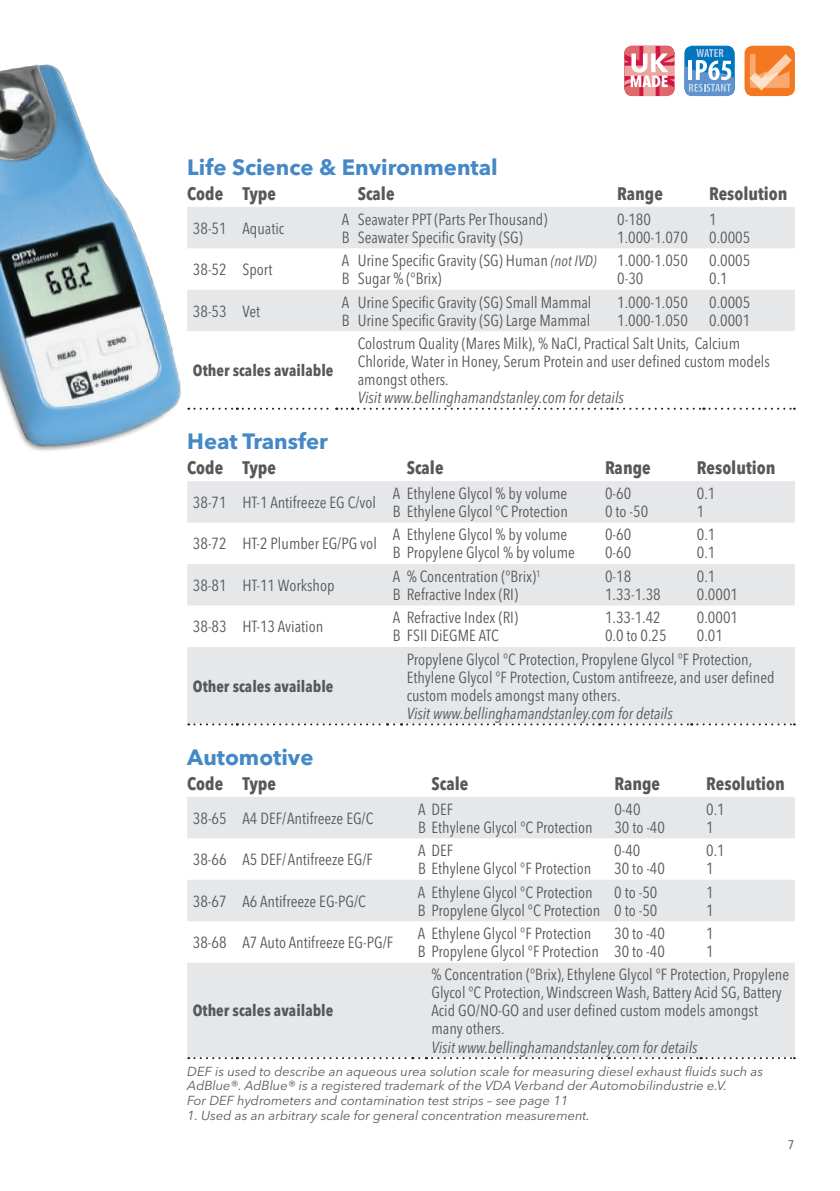
<style>
.page{position:relative;width:840px;height:1191px;background:#fff}
.page>*{position:absolute;margin:0;border:0;box-sizing:border-box;transform-origin:0 0}
.t1{font:700 22px "Avenir Next LT Pro";color:#4588c7}
.t2{font:700 condensed 18px "Avenir Next LT Pro";color:#57585a}
.t3{font:condensed 16px/18px "Avenir Next LT Pro";color:#57585a}
.t4{font:italic condensed 16px "Avenir Next LT Pro";color:#57585a}
.t5{font:700 condensed 16px "Avenir Next LT Pro";color:#57585a}
.t6{font:italic 13px/14px "Avenir Next LT Pro";color:#57585a}
.s1{font-style:italic;font-size:15px}
</style>
<div class="page">
<svg style="left:200px;top:207px;width:594px;height:124px;fill:#e6e7e9"></svg>
<svg style="left:200px;top:408px;width:594px;height:2px"></svg>
<svg style="left:187px;top:481px;width:607px;height:243px;fill:#e6e7e9"></svg>
<svg style="left:188px;top:723px;width:606px;height:2px"></svg>
<svg style="left:187px;top:797px;width:607px;height:261px;fill:#e6e7e9"></svg>
<hr style="left:425px;top:1057px;width:183px;height:2px;background:#fff">
<svg style="left:188px;top:1057px;width:238px;height:2px"></svg>
<svg style="left:432px;top:1057px;width:362px;height:2px"></svg>
<svg style="left:624px;top:46px;width:50px;height:50px"></svg>
<div style="left:684px;top:46px;width:50px;height:50px;background:#0076be;border-radius:8px"></div>
<svg style="left:684px;top:49px;width:50px;height:47px"></svg>
<div style="left:744px;top:46px;width:50px;height:50px;background:#f47721;border-radius:8px"></div>
<svg style="left:749px;top:54px;width:42px;height:37px"></svg>
<img style="left:0;top:64px;width:200px;height:387px">
<h1 class="t1" style="left:187px;top:154px;width:312px">Life Science &amp; Environmental</h1>
<p class="t2" style="left:187px;top:182px;width:90px">Code Type</p>
<p class="t2" style="left:357px;top:182px;width:38px">Scale</p>
<p class="t2" style="left:617px;top:182px;width:47px">Range</p>
<p class="t2" style="left:708px;top:182px;width:80px">Resolution</p>
<p class="t3" style="left:193px;top:219px;width:93px">38-51 Aquatic</p>
<p class="t3" style="left:342px;top:210px;width:9px">A<br>B</p>
<p class="t3" style="left:357px;top:210px;width:191px">Seawater PPT (Parts Per Thousand)<br>Seawater Specific Gravity (SG)</p>
<p class="t3" style="left:617px;top:210px;width:72px">0-180<br>1.000-1.070</p>
<p class="t3" style="left:708px;top:210px;width:43px">1<br>0.0005</p>
<p class="t3" style="left:193px;top:260px;width:81px">38-52 Sport</p>
<p class="t3" style="left:342px;top:251px;width:9px">A<br>B</p>
<p class="t3" style="left:357px;top:251px;width:240px">Urine Specific Gravity (SG) Human <span class="s1">(not IVD)<br></span>Sugar % (°Brix)</p>
<p class="t3" style="left:617px;top:251px;width:72px">1.000-1.050<br>0-30</p>
<p class="t3" style="left:708px;top:251px;width:43px">0.0005<br>0.1</p>
<p class="t3" style="left:193px;top:302px;width:69px">38-53 Vet</p>
<p class="t3" style="left:342px;top:293px;width:9px">A<br>B</p>
<p class="t3" style="left:357px;top:293px;width:235px">Urine Specific Gravity (SG) Small Mammal<br>Urine Specific Gravity (SG) Large Mammal</p>
<p class="t3" style="left:617px;top:293px;width:72px">1.000-1.050<br>1.000-1.050</p>
<p class="t3" style="left:708px;top:293px;width:43px">0.0005<br>0.0001</p>
<p class="t5" style="left:193px;top:360px;width:142px">Other scales available</p>
<p class="t3" style="left:357px;top:334px;width:413px">Colostrum Quality (Mares Milk), % NaCl, Practical Salt Units, Calcium<br>Chloride, Water in Honey, Serum Protein and user defined custom models amongst others.</p>
<p class="t4" style="left:357px;top:388px;width:267px">Visit www.bellinghamandstanley.com for details</p>
<h1 class="t1" style="left:187px;top:428px;width:142px">Heat Transfer</h1>
<p class="t2" style="left:187px;top:456px;width:90px">Code Type</p>
<p class="t2" style="left:406px;top:456px;width:38px">Scale</p>
<p class="t2" style="left:604px;top:456px;width:47px">Range</p>
<p class="t2" style="left:696px;top:456px;width:80px">Resolution</p>
<p class="t3" style="left:193px;top:493px;width:184px">38-71 HT-1 Antifreeze EG C/vol</p>
<p class="t3" style="left:392px;top:484px;width:176px">A Ethylene Glycol % by volume<br>B Ethylene Glycol °C Protection</p>
<p class="t3" style="left:604px;top:484px;width:45px">0-60<br>0 to -50</p>
<p class="t3" style="left:696px;top:484px;width:20px">0.1<br>1</p>
<p class="t3" style="left:193px;top:535px;width:185px">38-72 HT-2 Plumber EG/PG vol</p>
<p class="t3" style="left:392px;top:526px;width:183px">A Ethylene Glycol % by volume<br>B Propylene Glycol % by volume</p>
<p class="t3" style="left:604px;top:526px;width:28px">0-60<br>0-60</p>
<p class="t3" style="left:696px;top:526px;width:20px">0.1<br>0.1</p>
<p class="t3" style="left:193px;top:576px;width:143px">38-81 HT-11 Workshop</p>
<p class="t3" style="left:392px;top:567px;width:149px">A % Concentration (°Brix)<sup>1<br></sup>B Refractive Index (RI)</p>
<p class="t3" style="left:604px;top:567px;width:57px">0-18<br>1.33-1.38</p>
<p class="t3" style="left:696px;top:567px;width:43px">0.1<br>0.0001</p>
<p class="t3" style="left:193px;top:617px;width:132px">38-83 HT-13 Aviation</p>
<p class="t3" style="left:392px;top:608px;width:127px">A Refractive Index (RI)<br>B FSII DiEGME ATC</p>
<p class="t3" style="left:604px;top:608px;width:63px">1.33-1.42<br>0.0 to 0.25</p>
<p class="t3" style="left:696px;top:608px;width:43px">0.0001<br>0.01</p>
<p class="t5" style="left:193px;top:676px;width:142px">Other scales available</p>
<p class="t3" style="left:406px;top:650px;width:369px">Propylene Glycol °C Protection, Propylene Glycol °F Protection,<br>Ethylene Glycol °F Protection, Custom antifreeze, and user defined custom models amongst many others.</p>
<p class="t4" style="left:406px;top:703px;width:267px">Visit www.bellinghamandstanley.com for details</p>
<h1 class="t1" style="left:187px;top:743px;width:128px">Automotive</h1>
<p class="t2" style="left:187px;top:772px;width:90px">Code Type</p>
<p class="t2" style="left:431px;top:772px;width:38px">Scale</p>
<p class="t2" style="left:614px;top:772px;width:47px">Range</p>
<p class="t2" style="left:706px;top:772px;width:80px">Resolution</p>
<p class="t3" style="left:193px;top:809px;width:182px">38-65 A4 DEF/ Antifreeze EG/C</p>
<p class="t3" style="left:418px;top:800px;width:176px">A DEF<br>B Ethylene Glycol °C Protection</p>
<p class="t3" style="left:614px;top:800px;width:52px">0-40<br>30 to -40</p>
<p class="t3" style="left:705px;top:800px;width:20px">0.1<br>1</p>
<p class="t3" style="left:193px;top:850px;width:181px">38-66 A5 DEF/ Antifreeze EG/F</p>
<p class="t3" style="left:418px;top:841px;width:175px">A DEF<br>B Ethylene Glycol °F Protection</p>
<p class="t3" style="left:614px;top:841px;width:52px">0-40<br>30 to -40</p>
<p class="t3" style="left:705px;top:841px;width:20px">0.1<br>1</p>
<p class="t3" style="left:193px;top:892px;width:174px">38-67 A6 Antifreeze EG-PG/C</p>
<p class="t3" style="left:418px;top:883px;width:184px">A Ethylene Glycol °C Protection<br>B Propylene Glycol °C Protection</p>
<p class="t3" style="left:614px;top:883px;width:45px">0 to -50<br>0 to -50</p>
<p class="t3" style="left:705px;top:883px;width:9px">1<br>1</p>
<p class="t3" style="left:193px;top:933px;width:202px">38-68 A7 Auto Antifreeze EG-PG/F</p>
<p class="t3" style="left:417px;top:924px;width:182px">A Ethylene Glycol °F Protection<br>B Propylene Glycol °F Protection</p>
<p class="t3" style="left:614px;top:924px;width:52px">30 to -40<br>30 to -40</p>
<p class="t3" style="left:705px;top:924px;width:9px">1<br>1</p>
<p class="t3" style="left:431px;top:965px;width:359px">% Concentration (°Brix), Ethylene Glycol °F Protection, Propylene Glycol °C Protection, Windscreen Wash, Battery Acid SG, Battery Acid GO/NO-GO and user defined custom models amongst many others.</p>
<p class="t4" style="left:431px;top:1037px;width:267px">Visit www.bellinghamandstanley.com for details</p>
<p class="t6" style="left:187px;top:1065px;width:577px">DEF is used to describe an aqueous urea solution scale for measuring diesel exhaust fluids such as<br>AdBlue®. AdBlue® is a registered trademark of the VDA Verband der Automobilindustrie e.V.<br>For DEF hydrometers and contamination test strips – see page 11</p>
<p class="t6" style="left:187px;top:1108px;width:404px">1. Used as an arbitrary scale for general concentration measurement.</p>
<p class="t5" style="left:193px;top:1001px;width:142px">Other scales available</p>
<p class="t3" style="left:787px;top:1134px;width:8px">7</p>
</div>
